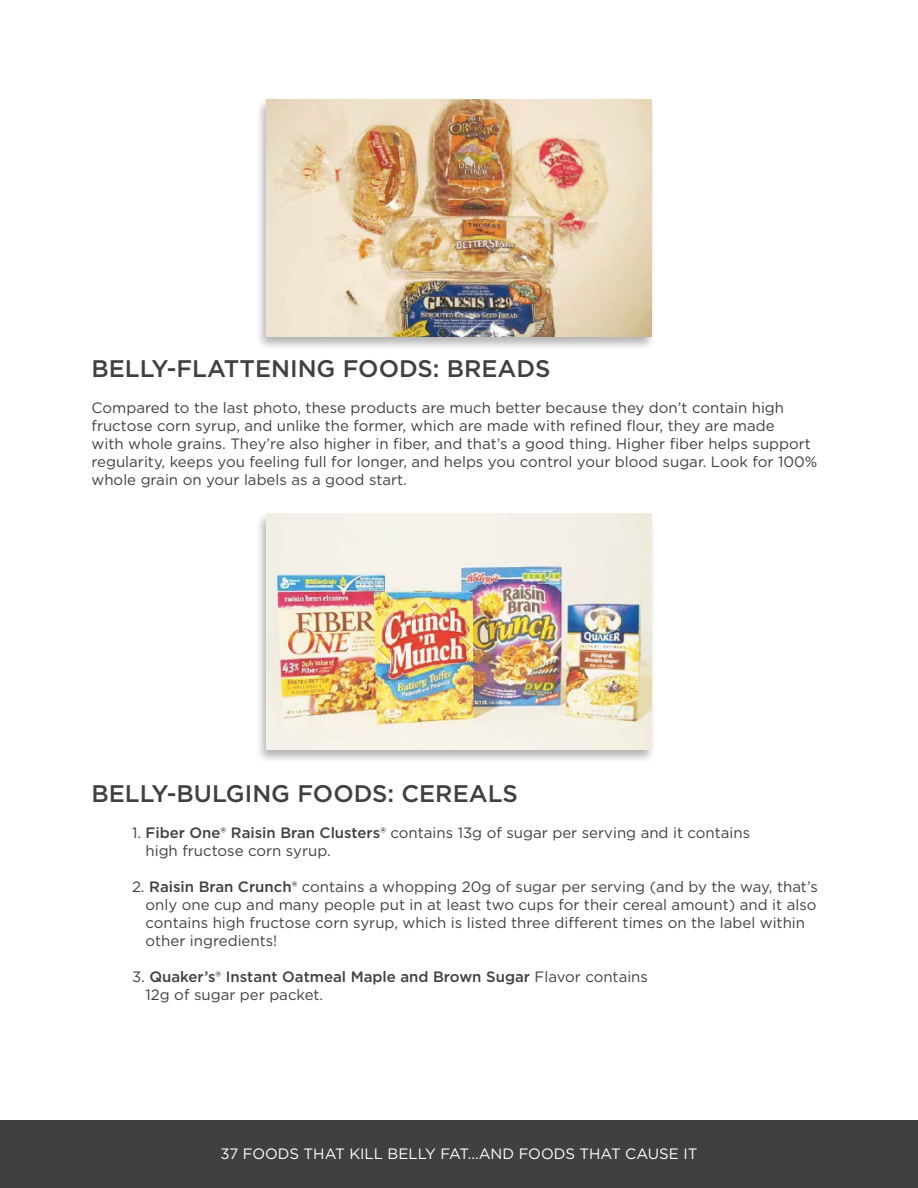
<style>
.page{position:relative;width:918px;height:1188px;background:#fff}
.page>*{position:absolute;margin:0;border:0;box-sizing:border-box;transform-origin:0 0}
.t1{font:500 24px "Gotham";color:#404042}
.t2{font:15px/18px "Gotham";color:#404042}
.t3{font:500 15px/18px "Gotham";color:#404042}
.t4{font:15px "Gotham";color:#fff}
.s1{font-weight:500}
.s2{font-weight:400}
</style>
<div class="page">
<div style="left:0;top:1120px;width:918px;height:68px;background:#404042"></div>
<div style="left:255px;top:98px;width:402px;height:253px;background:#000;opacity:.3"></div>
<img style="left:267px;top:100px;width:384px;height:237px">
<div style="left:255px;top:511px;width:402px;height:253px;background:#000;opacity:.3"></div>
<img style="left:267px;top:513px;width:384px;height:236px">
<h1 class="t1" style="left:92px;top:353px;width:460px">BELLY-FLATTENING FOODS: BREADS</h1>
<p class="t2" style="left:92px;top:399px;width:727px">Compared to the last photo, these products are much better because they don’t contain high fructose corn syrup, and unlike the former, which are made with refined flour, they are made<br>with whole grains. They’re also higher in fiber, and that’s a good thing. Higher fiber helps support regularity, keeps you feeling full for longer, and helps you control your blood sugar. Look for 100% whole grain on your labels as a good start.</p>
<h1 class="t1" style="left:92px;top:778px;width:428px">BELLY-BULGING FOODS: CEREALS</h1>
<p class="t2" style="left:146px;top:824px;width:606px;text-indent:-14px">1. <span class="s1">Fiber One® Raisin Bran Clusters®</span> contains 13g of sugar per serving and it contains high fructose corn syrup.</p>
<p class="t2" style="left:146px;top:878px;width:674px;text-indent:-14px">2. <span class="s1">Raisin Bran Crunch®</span> contains a whopping 20g of sugar per serving (and by the way, that’s only one cup and many people put in at least two cups for their cereal amount) and it also contains high fructose corn syrup, which is listed three different times on the label within other ingredients!</p>
<p class="t3" style="left:146px;top:968px;width:504px;text-indent:-14px"><span class="s2">3.</span> Quaker’s® Instant Oatmeal Maple and Brown Sugar <span class="s2">Flavor contains<br>12g of sugar per packet.</span></p>
<p class="t4" style="left:221px;top:1144px;width:478px">37 FOODS THAT KILL BELLY FAT...AND FOODS THAT CAUSE IT</p>
</div>
